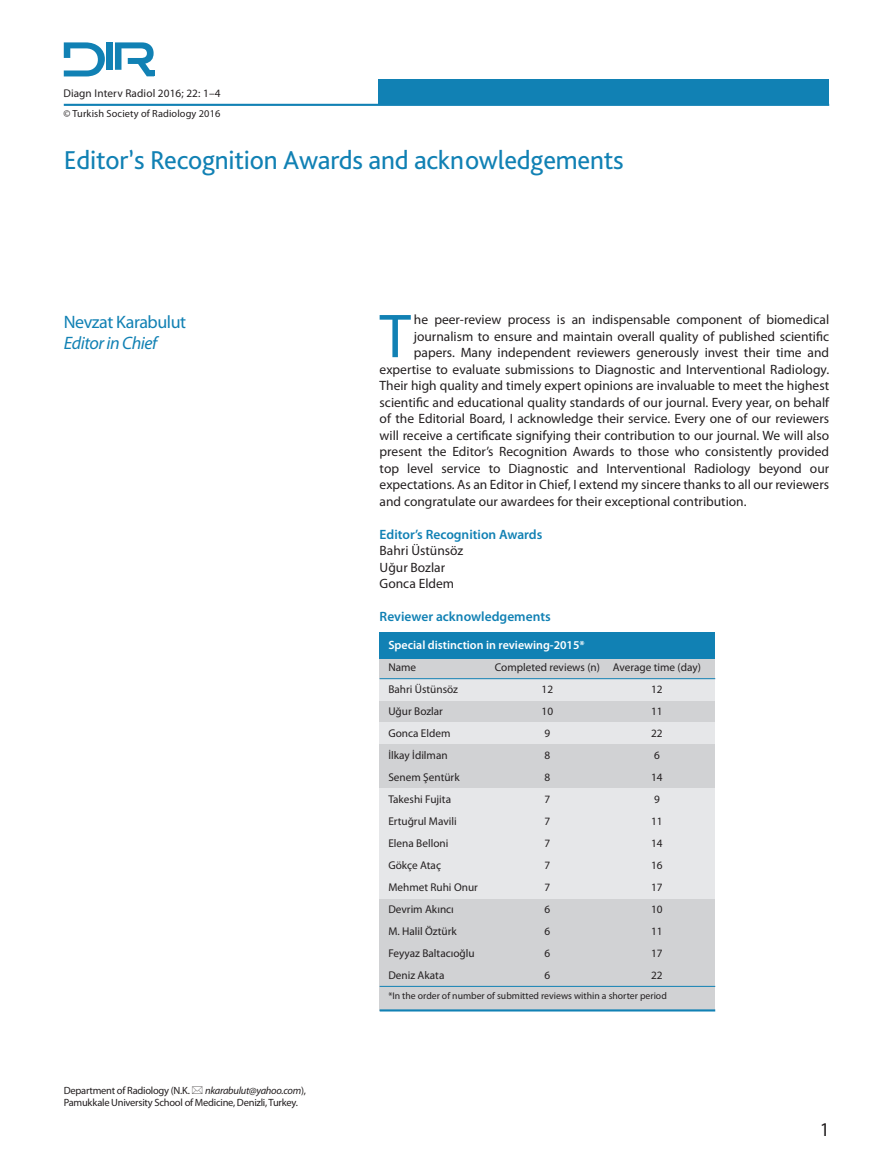
<style>
.page{position:relative;width:893px;height:1170px;background:#fff}
.page>*{position:absolute;margin:0;border:0;box-sizing:border-box;transform-origin:0 0}
.t1{font:62.4px "Myriad Pro";color:#1181b4}
.t2{font:27px "Bliss Pro";letter-spacing:-.01em;color:#1181b4}
.t3{font:19.5px "Myriad Pro";color:#231f20}
.t4{font:18px "Myriad Pro";letter-spacing:-.025em;color:#1181b4}
.t5{font:italic 18px "Myriad Pro";letter-spacing:-.025em;color:#1181b4}
.t6{font:13.5px "Myriad Pro";color:#231f20}
.t7{font:600 13.5px "Myriad Pro";color:#1181b4}
.t8{font:600 12px "Myriad Pro";color:#fff}
.t9{font:11.25px "Myriad Pro";color:#231f20}
.t10{font:10.5px/12.6px "Myriad Pro";letter-spacing:-.025em;color:#231f20}
.t11{font:10.35px "Myriad Pro";letter-spacing:.01em;color:#231f20}
.t12{font:9.75px "Myriad Pro";color:#231f20}
.s1{font-style:italic}
</style>
<div class="page">
<div style="left:378px;top:79px;width:451px;height:26px;background:#1181b4"></div>
<hr style="left:64px;top:104px;width:765px;height:2px;background:#1181b4">
<div style="left:147px;top:70px;width:8px;height:6px;background:#1181b4"></div>
<div style="left:106px;top:42px;width:7px;height:28px;background:#1181b4"></div>
<svg style="left:64px;top:42px;width:41px;height:34px"></svg>
<svg style="left:115px;top:42px;width:39px;height:34px"></svg>
<div style="left:380px;top:632px;width:335px;height:378px;background:#d1d2d4"></div>
<div style="left:380px;top:632px;width:335px;height:26px;background:#1181b4"></div>
<div style="left:380px;top:678px;width:335px;height:22px;background:#e6e7e9"></div>
<div style="left:380px;top:721px;width:335px;height:22px;background:#e6e7e9"></div>
<div style="left:380px;top:787px;width:335px;height:111px;background:#e6e7e9"></div>
<hr style="left:380px;top:1009px;width:335px;height:2px;background:#1181b4">
<hr style="left:380px;top:986px;width:335px;height:1px;background:#1181b4">
<hr style="left:380px;top:678px;width:335px;height:1px;background:#1181b4">
<p class="t9" style="left:63px;top:86px;width:159px">Diagn Interv Radiol 2016; 22: 1–4</p>
<p class="t11" style="left:63px;top:107px;width:159px">© Turkish Society of Radiology 2016</p>
<p class="t2" style="left:64px;top:143px;width:561px">Editor’s Recognition Awards and acknowledgements</p>
<p class="t4" style="left:64px;top:310px;width:124px">Nevzat Karabulut</p>
<p class="t5" style="left:64px;top:332px;width:95px">Editor in Chief</p>
<p class="t10" style="left:64px;top:1083px;width:128px">Department of Radiology (N.K.</p>
<p class="t10" style="left:64px;top:1083px;width:244px;text-indent:141px"><span class="s1">nkarabulut@yahoo.com</span>),<br>Pamukkale University School of Medicine, Denizli, Turkey.</p>
<p class="t1" style="left:380px;top:298px;width:33px">T</p>
<p class="t6" style="left:414px;top:311px;width:417px">he peer-review process is an indispensable component of biomedical</p>
<p class="t6" style="left:414px;top:328px;width:417px">journalism to ensure and maintain overall quality of published scientific</p>
<p class="t6" style="left:414px;top:344px;width:417px">papers. Many independent reviewers generously invest their time and</p>
<p class="t6" style="left:380px;top:361px;width:451px">expertise to evaluate submissions to Diagnostic and Interventional Radiology.</p>
<p class="t6" style="left:380px;top:377px;width:451px">Their high quality and timely expert opinions are invaluable to meet the highest</p>
<p class="t6" style="left:380px;top:394px;width:451px">scientific and educational quality standards of our journal. Every year, on behalf</p>
<p class="t6" style="left:380px;top:410px;width:451px">of the Editorial Board, I acknowledge their service. Every one of our reviewers</p>
<p class="t6" style="left:380px;top:427px;width:451px">will receive a certificate signifying their contribution to our journal. We will also</p>
<p class="t6" style="left:380px;top:443px;width:451px">present the Editor’s Recognition Awards to those who consistently provided</p>
<p class="t6" style="left:380px;top:460px;width:451px">top level service to Diagnostic and Interventional Radiology beyond our</p>
<p class="t6" style="left:380px;top:476px;width:451px">expectations. As an Editor in Chief, I extend my sincere thanks to all our reviewers</p>
<p class="t6" style="left:380px;top:493px;width:368px">and congratulate our awardees for their exceptional contribution.</p>
<p class="t7" style="left:380px;top:525px;width:164px">Editor’s Recognition Awards</p>
<p class="t6" style="left:380px;top:542px;width:85px">Bahri Üstünsöz</p>
<p class="t6" style="left:380px;top:559px;width:67px">Uğur Bozlar</p>
<p class="t6" style="left:380px;top:575px;width:76px">Gonca Eldem</p>
<p class="t7" style="left:380px;top:608px;width:173px">Reviewer acknowledgements</p>
<p class="t8" style="left:388px;top:636px;width:198px">Special distinction in reviewing-2015*</p>
<p class="t9" style="left:388px;top:659px;width:29px">Name</p>
<p class="t9" style="left:495px;top:659px;width:208px">Completed reviews (n) Average time (day)</p>
<p class="t9" style="left:388px;top:681px;width:71px">Bahri Üstünsöz</p>
<p class="t9" style="left:542px;top:681px;width:13px">12</p>
<p class="t9" style="left:651px;top:681px;width:13px">12</p>
<p class="t9" style="left:388px;top:703px;width:56px">Uğur Bozlar</p>
<p class="t9" style="left:542px;top:703px;width:13px">10</p>
<p class="t9" style="left:651px;top:703px;width:13px">11</p>
<p class="t9" style="left:388px;top:725px;width:64px">Gonca Eldem</p>
<p class="t9" style="left:544px;top:725px;width:7px">9</p>
<p class="t9" style="left:651px;top:725px;width:13px">22</p>
<p class="t9" style="left:388px;top:747px;width:61px">İlkay İdilman</p>
<p class="t9" style="left:544px;top:747px;width:7px">8</p>
<p class="t9" style="left:654px;top:747px;width:7px">6</p>
<p class="t9" style="left:388px;top:769px;width:73px">Senem Şentürk</p>
<p class="t9" style="left:544px;top:769px;width:7px">8</p>
<p class="t9" style="left:651px;top:769px;width:13px">14</p>
<p class="t9" style="left:388px;top:791px;width:64px">Takeshi Fujita</p>
<p class="t9" style="left:544px;top:791px;width:7px">7</p>
<p class="t9" style="left:654px;top:791px;width:7px">9</p>
<p class="t9" style="left:388px;top:813px;width:70px">Ertuğrul Mavili</p>
<p class="t9" style="left:544px;top:813px;width:7px">7</p>
<p class="t9" style="left:651px;top:813px;width:13px">11</p>
<p class="t9" style="left:388px;top:835px;width:62px">Elena Belloni</p>
<p class="t9" style="left:544px;top:835px;width:7px">7</p>
<p class="t9" style="left:651px;top:835px;width:13px">14</p>
<p class="t9" style="left:388px;top:857px;width:54px">Gökçe Ataç</p>
<p class="t9" style="left:544px;top:857px;width:7px">7</p>
<p class="t9" style="left:651px;top:857px;width:13px">16</p>
<p class="t9" style="left:388px;top:879px;width:91px">Mehmet Ruhi Onur</p>
<p class="t9" style="left:544px;top:879px;width:7px">7</p>
<p class="t9" style="left:651px;top:879px;width:13px">17</p>
<p class="t9" style="left:388px;top:901px;width:67px">Devrim Akıncı</p>
<p class="t9" style="left:544px;top:901px;width:7px">6</p>
<p class="t9" style="left:651px;top:901px;width:13px">10</p>
<p class="t9" style="left:388px;top:923px;width:70px">M. Halil Öztürk</p>
<p class="t9" style="left:544px;top:923px;width:7px">6</p>
<p class="t9" style="left:651px;top:923px;width:13px">11</p>
<p class="t9" style="left:388px;top:945px;width:88px">Feyyaz Baltacıoğlu</p>
<p class="t9" style="left:544px;top:945px;width:7px">6</p>
<p class="t9" style="left:651px;top:945px;width:13px">17</p>
<p class="t9" style="left:388px;top:967px;width:58px">Deniz Akata</p>
<p class="t9" style="left:544px;top:967px;width:7px">6</p>
<p class="t9" style="left:651px;top:967px;width:13px">22</p>
<p class="t12" style="left:388px;top:989px;width:280px">*In the order of number of submitted reviews within a shorter period</p>
<p class="t3" style="left:820px;top:1116px;width:12px">1</p>
</div>
